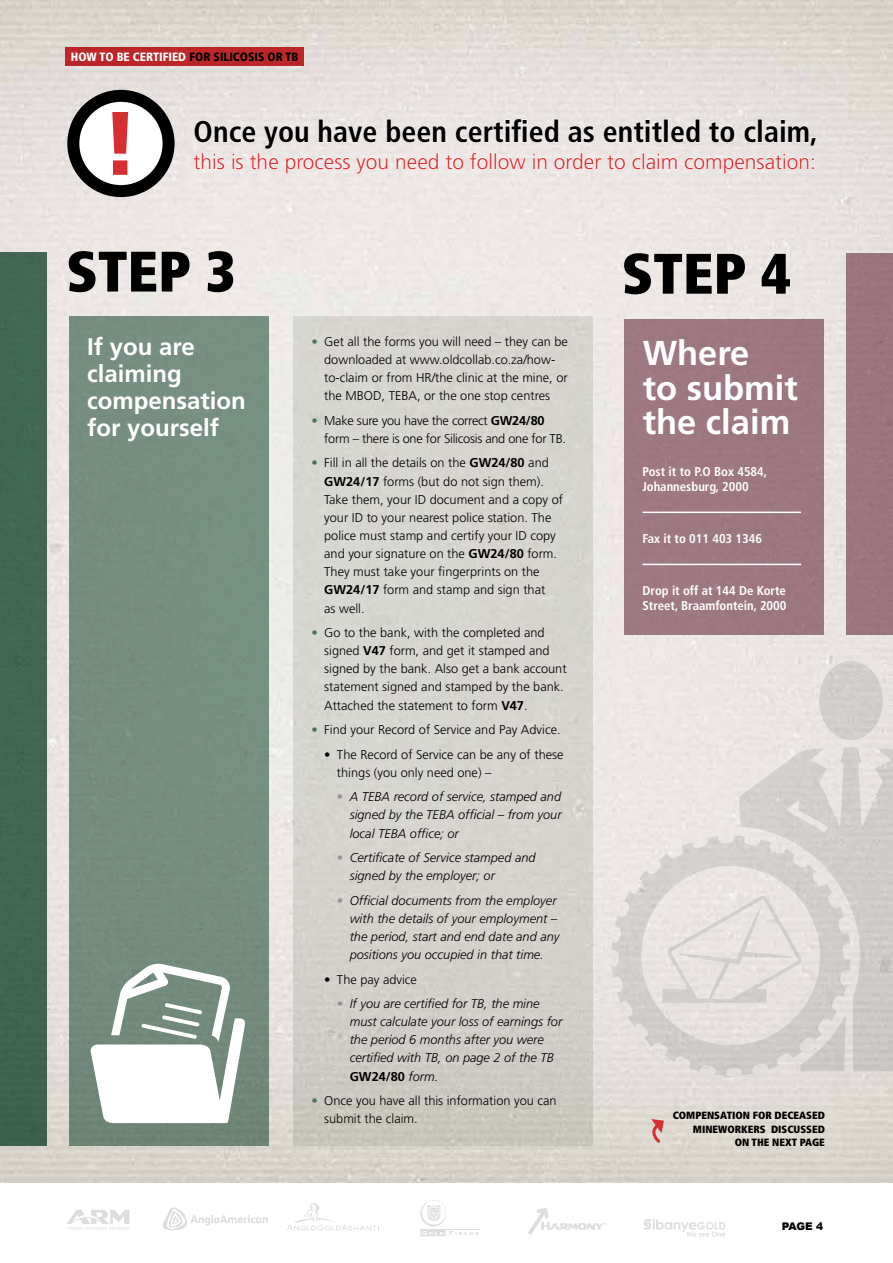
<style>
.page{position:relative;width:893px;height:1263px;background:#fff}
.page>*{position:absolute;margin:0;border:0;box-sizing:border-box;transform-origin:0 0}
.t1{font:900 condensed 90px "Frutiger";color:#d72e31}
.t2{font:900 condensed 57px "Frutiger";color:#000}
.t3{font:700 34.5px/34.5px "Frutiger";color:#fff}
.t4{font:700 condensed 30px "Frutiger";color:#000}
.t5{font:700 24px/27px "Frutiger";color:#fff}
.t6{font:300 21px "Frutiger";color:#d72e31}
.t7{font:300 12.75px/18.1px "Frutiger";color:#000}
.t8{font:italic 300 12.75px/18.1px "Frutiger";color:#000}
.t9{font:700 condensed 12.75px/15px "Frutiger";color:#fff}
.t10{font:300 12.75px/18.1px "Frutiger";letter-spacing:-.02em;color:#000}
.t11{font:900 condensed 12px "Frutiger";color:#fff}
.t12{font:900 condensed 10.5px/13.5px "Frutiger";color:#000;text-align:right}
.t13{font:900 10.5px "Arial";color:#000}
.s1{color:#000}
.s2{color:#48735e}
.s3{font-weight:700}
.s4{font-style:normal;color:#939598}
.s5{color:#939598}
.s6{font-weight:700;font-style:normal}
</style>
<div class="page">
<svg style="left:67px;top:1210px;width:63px;height:20px"></svg>
<svg style="left:163px;top:1207px;width:105px;height:23px"></svg>
<svg style="left:287px;top:1203px;width:92px;height:27px"></svg>
<hr style="left:420px;top:1230px;width:60px;height:1px;background:#dcddde">
<svg style="left:420px;top:1200px;width:59px;height:36px"></svg>
<svg style="left:528px;top:1208px;width:78px;height:27px"></svg>
<svg style="left:644px;top:1219px;width:81px;height:18px"></svg>
<img style="left:0;top:0;width:893px;height:1182px">
<div style="left:293px;top:316px;width:300px;height:830px;background:linear-gradient(to bottom,#d9d8d2,#d0ccc6)"></div>
<div style="left:69px;top:316px;width:200px;height:830px;background:#758f7f"></div>
<div style="left:0;top:252px;width:47px;height:894px;background:#416652"></div>
<div style="left:846px;top:253px;width:47px;height:381px;background:#9a767f"></div>
<div style="left:624px;top:319px;width:200px;height:315px;background:#9d7881"></div>
<hr style="left:643px;top:512px;width:158px;height:1px;background:#fff">
<hr style="left:643px;top:564px;width:158px;height:1px;background:#fff">
<div style="left:73px;top:96px;width:96px;height:95px;background:#fff;border-radius:50%"></div>
<div style="left:67px;top:90px;width:108px;height:107px;border:12px solid #000;border-radius:50%"></div>
<svg style="left:193px;top:118px;width:624px;height:56px"></svg>
<div style="left:65px;top:48px;width:239px;height:18px;background:#bc2729"></div>
<svg style="left:91px;top:963px;width:155px;height:160px"></svg>
<svg style="left:648px;top:1119px;width:16px;height:25px"></svg>
<div style="left:819px;top:661px;width:64px;height:79px;background:#d2cecc;border-radius:50%"></div>
<svg style="left:739px;top:747px;width:154px;height:324px;background:#d5d1cf"></svg>
<svg style="left:611px;top:836px;width:239px;height:239px;background:#dcd8d5"></svg>
<svg style="left:662px;top:896px;width:139px;height:106px;background:#e4dfdd"></svg>
<p class="t11" style="left:71px;top:50px;width:229px">HOW TO BE CERTIFIED <span class="s1">FOR SILICOSIS OR TB</span></p>
<h1 class="t1" style="left:103px;top:89px;width:36px">!</h1>
<h3 class="t4" style="left:194px;top:114px;width:626px">Once you have been certified as entitled to claim,</h3>
<h3 class="t6" style="left:194px;top:150px;width:624px">this is the process you need to follow in order to claim compensation:</h3>
<h2 class="t2" style="left:66px;top:237px;width:170px">STEP 3</h2>
<h3 class="t5" style="left:87px;top:333px;width:160px">If you are claiming compensation for yourself</h3>
<p class="t7" style="left:324px;top:332px;width:245px;text-indent:-13px"><span class="s2">•</span> Get all the forms you will need – they can be downloaded at www.oldcollab.co.za/how&shy;to-claim or from HR/the clinic at the mine, or the MBOD, TEBA, or the one stop centres</p>
<p class="t10" style="left:324px;top:411px;width:243px;text-indent:-13px"><span class="s2">•</span> Make sure you have the correct <span class="s3">GW24/80 </span>form – there is one for Silicosis and one for TB.</p>
<p class="t7" style="left:324px;top:454px;width:240px;text-indent:-13px"><span class="s2">•</span> Fill in all the details on the <span class="s3">GW24/80</span> and <span class="s3">GW24/17</span> forms (but do not sign them).<br>Take them, your ID document and a copy of your ID to your nearest police station. The police must stamp and certify your ID copy and your signature on the <span class="s3">GW24/80</span> form.<br>They must take your fingerprints on the <span class="s3">GW24/17</span> form and stamp and sign that<br>as well.</p>
<p class="t7" style="left:324px;top:623px;width:244px;text-indent:-13px"><span class="s2">•</span> Go to the bank, with the completed and signed <span class="s3">V47</span> form, and get it stamped and signed by the bank. Also get a bank account statement signed and stamped by the bank.<br>Attached the statement to form <span class="s3">V47</span>.</p>
<p class="t7" style="left:311px;top:721px;width:251px"><span class="s2">•</span> Find your Record of Service and Pay Advice.</p>
<p class="t7" style="left:337px;top:745px;width:228px;text-indent:-13px">• The Record of Service can be any of these things (you only need one) –</p>
<p class="t8" style="left:350px;top:788px;width:213px;text-align:justify;text-indent:-13px"><span class="s4">•</span> A TEBA record of service, stamped and signed by the TEBA official – from your local TEBA office; or</p>
<p class="t8" style="left:350px;top:848px;width:187px;text-indent:-13px"><span class="s5">•</span> Certificate of Service stamped and signed by the employer; or</p>
<p class="t8" style="left:350px;top:891px;width:211px;text-indent:-13px"><span class="s5">•</span> Official documents from the employer with the details of your employment – the period, start and end date and any positions you occupied in that time.</p>
<p class="t7" style="left:324px;top:970px;width:94px">• The pay advice</p>
<p class="t8" style="left:350px;top:994px;width:214px;text-indent:-13px"><span class="s5">•</span> If you are certified for TB, the mine must calculate your loss of earnings for the period 6 months after you were certified with TB, on page 2 of the TB<br><span class="s6">GW24/80</span> form.</p>
<p class="t7" style="left:324px;top:1091px;width:234px;text-indent:-13px"><span class="s2">•</span> Once you have all this information you can submit the claim.</p>
<h2 class="t2" style="left:622px;top:239px;width:170px">STEP 4</h2>
<h3 class="t3" style="left:643px;top:335px;width:157px">Where<br>to submit the claim</h3>
<p class="t9" style="left:643px;top:464px;width:126px">Post it to P.O Box 4584,<br>Johannesburg, 2000</p>
<p class="t9" style="left:643px;top:531px;width:121px">Fax it to 011 403 1346</p>
<p class="t9" style="left:643px;top:583px;width:145px">Drop it off at 144 De Korte<br>Street, Braamfontein, 2000</p>
<p class="t12" style="left:673px;top:1109px;width:154px">COMPENSATION FOR DECEASED<br>MINEWORKERS DISCUSSED<br>ON THE NEXT PAGE</p>
<p class="t13" style="left:782px;top:1218px;width:43px">PAGE 4</p>
</div>
